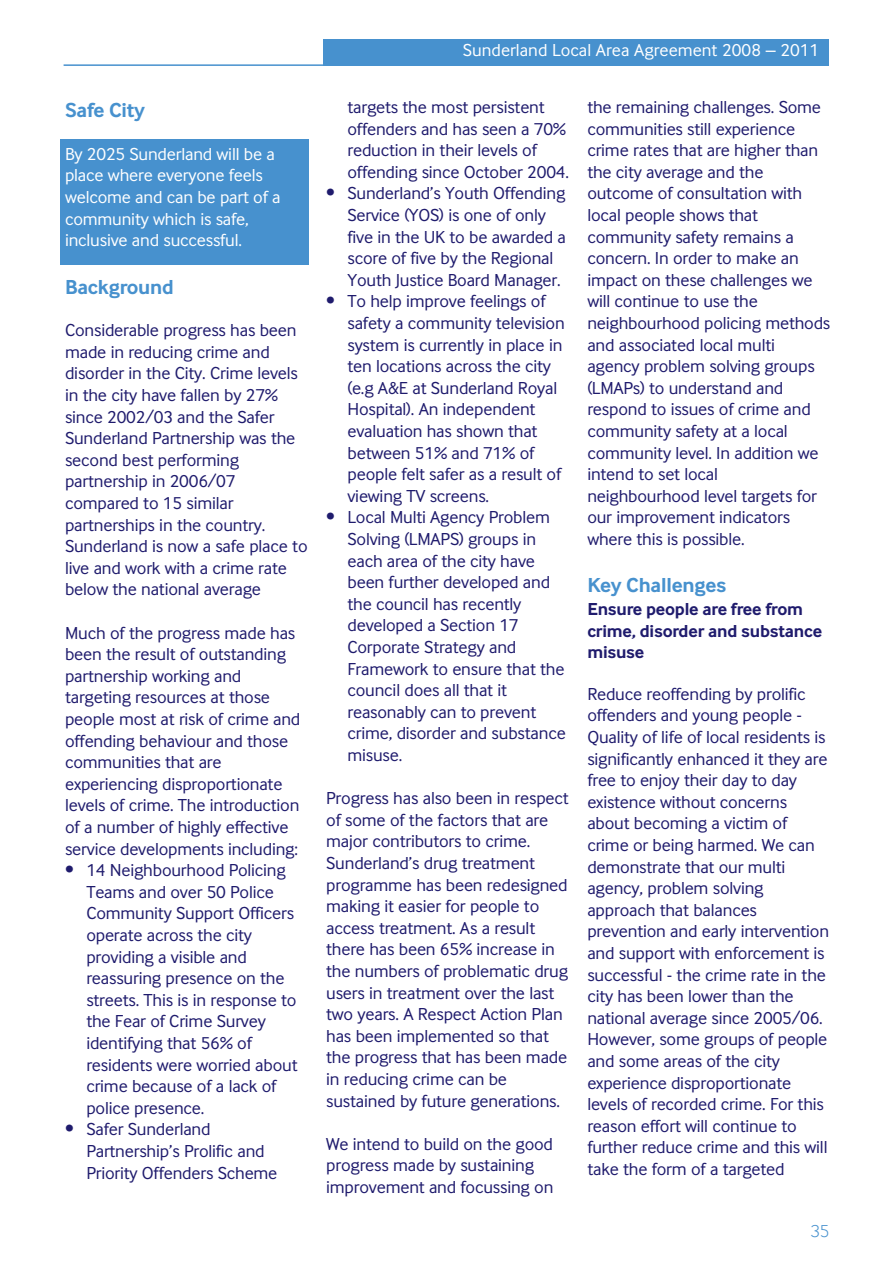
<style>
.page{position:relative;width:893px;height:1263px;background:#fff}
.page>*{position:absolute;margin:0;border:0;box-sizing:border-box;transform-origin:0 0}
.t1{font:700 21px "Inter Face Da Ma";letter-spacing:-.01em;color:#4791ce}
.t2{font:18px/21.6px "Inter Face Da Ma";letter-spacing:-.01em;color:#1f1b6d}
.t3{font:18px/21.6px "Inter Face Da Ma";letter-spacing:-.01em;color:#fff}
.t4{font:700 18px/21.6px "Inter Face Da Ma";letter-spacing:-.01em;color:#1f1b6d}
.t5{font:18px "Inter Face Da Ma Lt";color:#4791ce}
</style>
<div class="page">
<hr style="left:64px;top:64px;width:765px;height:2px;background:#4791ce">
<div style="left:323px;top:39px;width:506px;height:26px;background:#4791ce"></div>
<div style="left:60px;top:140px;width:249px;height:125px;background:#4791ce"></div>
<p class="t1" style="left:65px;top:103px;width:82px">Safe City</p>
<p class="t3" style="left:65px;top:145px;width:217px">By 2025 Sunderland will be a place where everyone feels welcome and can be part of a community which is safe, inclusive and successful.</p>
<p class="t1" style="left:65px;top:280px;width:110px">Background</p>
<p class="t2" style="left:65px;top:321px;width:244px">Considerable progress has been made in reducing crime and disorder in the City. Crime levels in the city have fallen by 27% since 2002/03 and the Safer<br>Sunderland Partnership was the second best performing partnership in 2006/07 compared to 15 similar partnerships in the country.<br>Sunderland is now a safe place to live and work with a crime rate below the national average</p>
<p class="t2" style="left:65px;top:624px;width:237px">Much of the progress made has been the result of outstanding partnership working and targeting resources at those people most at risk of crime and offending behaviour and those communities that are experiencing disproportionate levels of crime. The introduction of a number of highly effective service developments including:</p>
<p class="t2" style="left:86px;top:861px;width:213px;text-indent:-21px">• 14 Neighbourhood Policing<br>Teams and over 50 Police<br>Community Support Officers operate across the city providing a visible and reassuring presence on the streets. This is in response to the Fear of Crime Survey identifying that 56% of residents were worried about crime because of a lack of police presence.</p>
<p class="t2" style="left:86px;top:1120px;width:193px;text-indent:-21px">• Safer Sunderland<br>Partnership’s Prolific and<br>Priority Offenders Scheme</p>
<p class="t3" style="left:463px;top:41px;width:358px">Sunderland Local Area Agreement 2008 – 2011</p>
<p class="t2" style="left:347px;top:98px;width:223px">targets the most persistent offenders and has seen a 70% reduction in their levels of offending since October 2004.</p>
<p class="t2" style="left:347px;top:184px;width:220px;text-indent:-21px">• Sunderland’s Youth Offending<br>Service (YOS) is one of only five in the UK to be awarded a score of five by the Regional<br>Youth Justice Board Manager.</p>
<p class="t2" style="left:347px;top:292px;width:219px;text-indent:-21px">• To help improve feelings of safety a community television system is currently in place in ten locations across the city (e.g A&amp;E at Sunderland Royal<br>Hospital). An independent evaluation has shown that between 51% and 71% of people felt safer as a result of viewing TV screens.</p>
<p class="t2" style="left:347px;top:508px;width:220px;text-indent:-21px">• Local Multi Agency Problem<br>Solving (LMAPS) groups in each area of the city have been further developed and the council has recently developed a Section 17<br>Corporate Strategy and<br>Framework to ensure that the council does all that it reasonably can to prevent crime, disorder and substance misuse.</p>
<p class="t2" style="left:326px;top:789px;width:244px">Progress has also been in respect of some of the factors that are major contributors to crime.<br>Sunderland’s drug treatment programme has been redesigned making it easier for people to access treatment. As a result there has been 65% increase in the numbers of problematic drug users in treatment over the last two years. A Respect Action Plan has been implemented so that the progress that has been made in reducing crime can be sustained by future generations.</p>
<p class="t2" style="left:326px;top:1135px;width:229px">We intend to build on the good progress made by sustaining improvement and focussing on</p>
<p class="t2" style="left:587px;top:98px;width:244px">the remaining challenges. Some communities still experience crime rates that are higher than the city average and the outcome of consultation with local people shows that community safety remains a concern. In order to make an impact on these challenges we will continue to use the neighbourhood policing methods and associated local multi agency problem solving groups (LMAPs) to understand and respond to issues of crime and community safety at a local community level. In addition we intend to set local neighbourhood level targets for our improvement indicators where this is possible.</p>
<p class="t1" style="left:587px;top:578px;width:141px">Key Challenges</p>
<p class="t4" style="left:587px;top:600px;width:236px">Ensure people are free from crime, disorder and substance misuse</p>
<p class="t2" style="left:587px;top:685px;width:243px">Reduce reoffending by prolific offenders and young people -<br>Quality of life of local residents is significantly enhanced it they are free to enjoy their day to day existence without concerns about becoming a victim of crime or being harmed. We can demonstrate that our multi agency, problem solving approach that balances prevention and early intervention and support with enforcement is successful - the crime rate in the city has been lower than the national average since 2005/06.<br>However, some groups of people and some areas of the city experience disproportionate levels of recorded crime. For this reason effort will continue to further reduce crime and this will take the form of a targeted</p>
<p class="t5" style="left:810px;top:1225px;width:20px">35</p>
</div>
